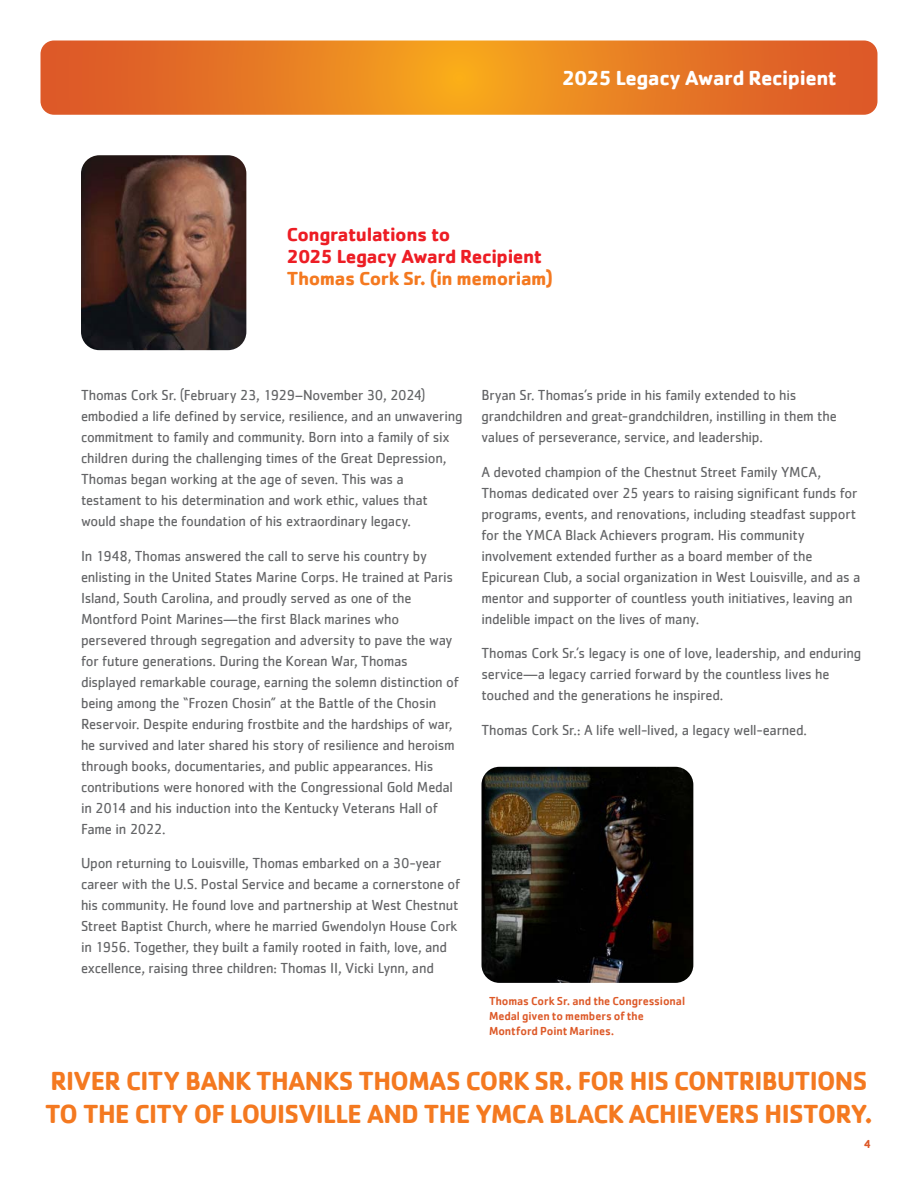
<style>
.page{position:relative;width:918px;height:1188px;background:#fff}
.page>*{position:absolute;margin:0;border:0;box-sizing:border-box;transform-origin:0 0}
.t1{font:700 27px/33px "Cachet";letter-spacing:-.025em;color:#f47920}
.t2{font:700 21px "Cachet";letter-spacing:-.02em;color:#fff}
.t3{font:700 19.5px/21.8px "Cachet";letter-spacing:-.02em;color:#ed1d24}
.t4{font:700 19.5px "Cachet";letter-spacing:-.02em;color:#f47920}
.t5{font:15px/21px "Cachet";letter-spacing:-.015em;color:#636466}
.t6{font:500 12px/15px "Cachet";letter-spacing:-.005em;color:#dd5928}
.t7{font:700 12px "Cachet";color:#dd5928}
</style>
<div class="page">
<svg style="left:40px;top:40px;width:838px;height:75px;background:#e77c26"></svg>
<img style="left:81px;top:155px;width:165px;height:195px">
<img style="left:482px;top:767px;width:211px;height:216px">
<h2 class="t2" style="left:562px;top:64px;width:276px">2025 Legacy Award Recipient</h2>
<h3 class="t3" style="left:287px;top:223px;width:257px">Congratulations to<br>2025 Legacy Award Recipient</h3>
<h3 class="t4" style="left:287px;top:265px;width:268px">Thomas Cork Sr. (in memoriam)</h3>
<p class="t5" style="left:81px;top:385px;width:383px">Thomas Cork Sr. (February 23, 1929–November 30, 2024) embodied a life defined by service, resilience, and an unwavering commitment to family and community. Born into a family of six children during the challenging times of the Great Depression, Thomas began working at the age of seven. This was a testament to his determination and work ethic, values that would shape the foundation of his extraordinary legacy.</p>
<p class="t5" style="left:81px;top:545px;width:379px">In 1948, Thomas answered the call to serve his country by enlisting in the United States Marine Corps. He trained at Paris Island, South Carolina, and proudly served as one of the Montford Point Marines—the first Black marines who persevered through segregation and adversity to pave the way for future generations. During the Korean War, Thomas displayed remarkable courage, earning the solemn distinction of being among the “Frozen Chosin” at the Battle of the Chosin Reservoir. Despite enduring frostbite and the hardships of war, he survived and later shared his story of resilience and heroism through books, documentaries, and public appearances. His contributions were honored with the Congressional Gold Medal in 2014 and his induction into the Kentucky Veterans Hall of Fame in 2022.</p>
<p class="t5" style="left:81px;top:853px;width:381px">Upon returning to Louisville, Thomas embarked on a 30-year career with the U.S. Postal Service and became a cornerstone of his community. He found love and partnership at West Chestnut Street Baptist Church, where he married Gwendolyn House Cork in 1956. Together, they built a family rooted in faith, love, and excellence, raising three children: Thomas II, Vicki Lynn, and</p>
<p class="t5" style="left:481px;top:385px;width:357px">Bryan Sr. Thomas’s pride in his family extended to his grandchildren and great-grandchildren, instilling in them the values of perseverance, service, and leadership.</p>
<p class="t5" style="left:481px;top:461px;width:380px">A devoted champion of the Chestnut Street Family YMCA, Thomas dedicated over 25 years to raising significant funds for programs, events, and renovations, including steadfast support for the YMCA Black Achievers program. His community involvement extended further as a board member of the Epicurean Club, a social organization in West Louisville, and as a mentor and supporter of countless youth initiatives, leaving an indelible impact on the lives of many.</p>
<p class="t5" style="left:481px;top:643px;width:381px">Thomas Cork Sr.’s legacy is one of love, leadership, and enduring service—a legacy carried forward by the countless lives he touched and the generations he inspired.</p>
<p class="t5" style="left:481px;top:719px;width:327px">Thomas Cork Sr.: A life well-lived, a legacy well-earned.</p>
<p class="t6" style="left:489px;top:993px;width:198px">Thomas Cork Sr. and the Congressional<br>Medal given to members of the<br>Montford Point Marines.</p>
<h1 class="t1" style="left:45px;top:1064px;width:829px">RIVER CITY BANK THANKS THOMAS CORK SR. FOR HIS CONTRIBUTIONS<br>TO THE CITY OF LOUISVILLE AND THE YMCA BLACK ACHIEVERS HISTORY.</h1>
<p class="t7" style="left:864px;top:1136px;width:9px">4</p>
</div>
